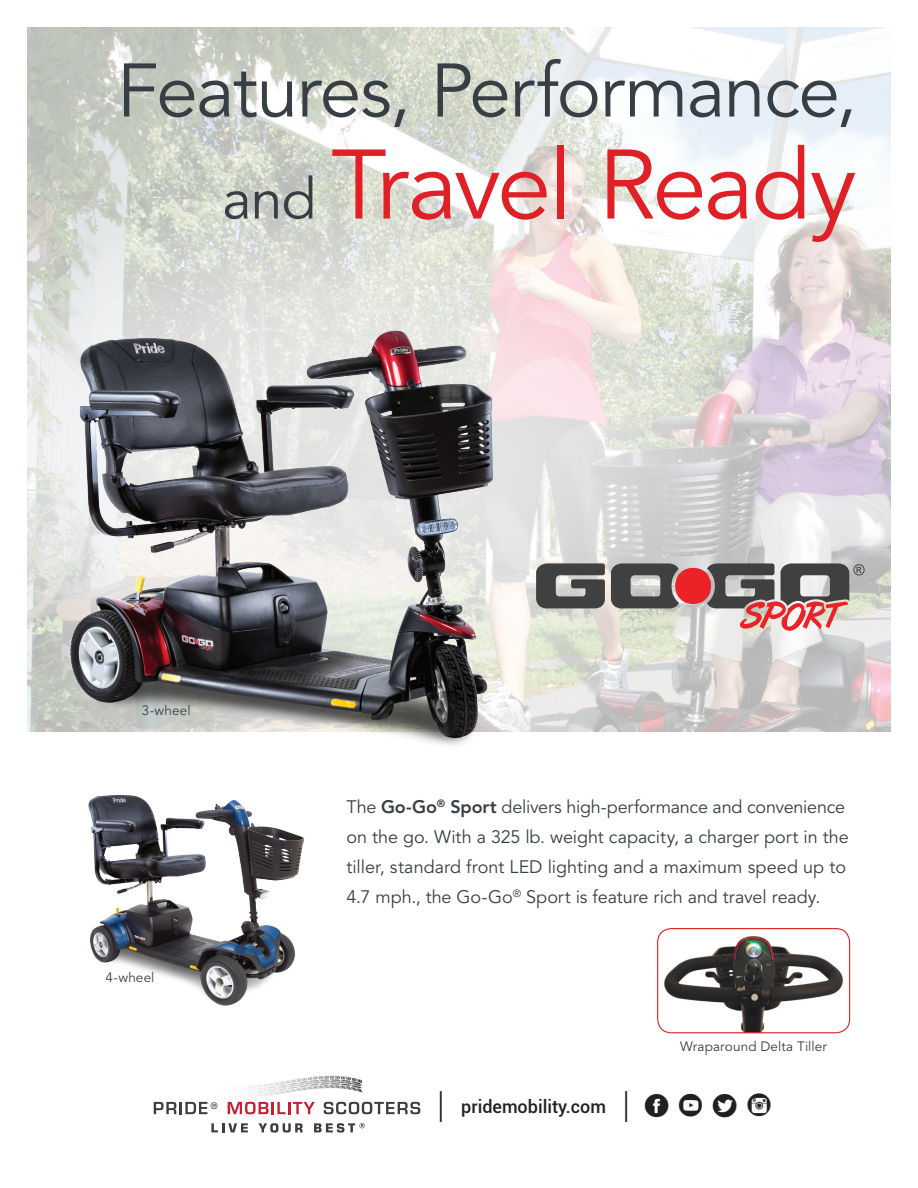
<style>
.page{position:relative;width:918px;height:1188px;background:#fff}
.page>*{position:absolute;margin:0;border:0;box-sizing:border-box;transform-origin:0 0}
.t1{font:97.5px "Avenir LT Std";letter-spacing:-.03em;color:#df2027}
.t2{font:75px "Avenir LT Std";letter-spacing:-.025em;color:#383f44}
.t3{font:42px "Social Circles";color:#231f20}
.t4{font:18px/30px "Avenir LT Std";letter-spacing:-.005em;color:#383f44}
.t5{font:500 18px "Roboto";color:#231f20}
.t6{font:13.5px "Avenir LT Std";letter-spacing:.01em;color:#383f44}
.s1{font-size:57px;color:#383f44}
.s2{font-weight:800}
.s3{font-weight:400;font-size:36px}
</style>
<div class="page">
<img style="left:88px;top:794px;width:216px;height:212px">
<img style="left:27px;top:27px;width:864px;height:704px">
<svg style="left:27px;top:190px;width:714px;height:529px;background:#e1e0dc"></svg>
<img style="left:63px;top:323px;width:441px;height:422px">
<svg style="left:154px;top:1102px;width:63px;height:12px"></svg>
<svg style="left:228px;top:1102px;width:87px;height:12px"></svg>
<svg style="left:324px;top:1102px;width:96px;height:12px"></svg>
<svg style="left:211px;top:1123px;width:37px;height:9px"></svg>
<svg style="left:258px;top:1123px;width:45px;height:10px"></svg>
<svg style="left:314px;top:1123px;width:51px;height:10px"></svg>
<svg style="left:321px;top:1076px;width:19px;height:1px"></svg>
<svg style="left:536px;top:563px;width:69px;height:45px;background:#626161"></svg>
<svg style="left:611px;top:563px;width:254px;height:68px;background:#a68c8a"></svg>
<img style="left:658px;top:929px;width:192px;height:104px">
<div style="left:657px;top:928px;width:193px;height:105px;border:1px solid #df2027;border-radius:14px"></div>
<p class="t2" style="left:117px;top:48px;width:741px">Features, Performance,</p>
<p class="t1" style="left:222px;top:129px;width:636px"><span class="s1">and</span> Travel Ready</p>
<p class="t6" style="left:142px;top:702px;width:50px">3-wheel</p>
<p class="t6" style="left:106px;top:969px;width:50px">4-wheel</p>
<p class="t4" style="left:346px;top:792px;width:504px">The <span class="s2">Go-Go</span><sup>®</sup> <span class="s2">Sport</span> delivers high-performance and convenience on the go. With a 325 lb. weight capacity, a charger port in the tiller, standard front LED lighting and a maximum speed up to 4.7 mph., the Go-Go<sup>®</sup> Sport is feature rich and travel ready.</p>
<p class="t6" style="left:680px;top:1039px;width:148px">Wraparound Delta Tiller</p>
<p class="t5" style="left:439px;top:1094px;width:191px"><span class="s3">|</span> pridemobility.com <span class="s3">|</span></p>
<p class="t3" style="left:642px;top:1081px;width:134px">fyti</p>
</div>
